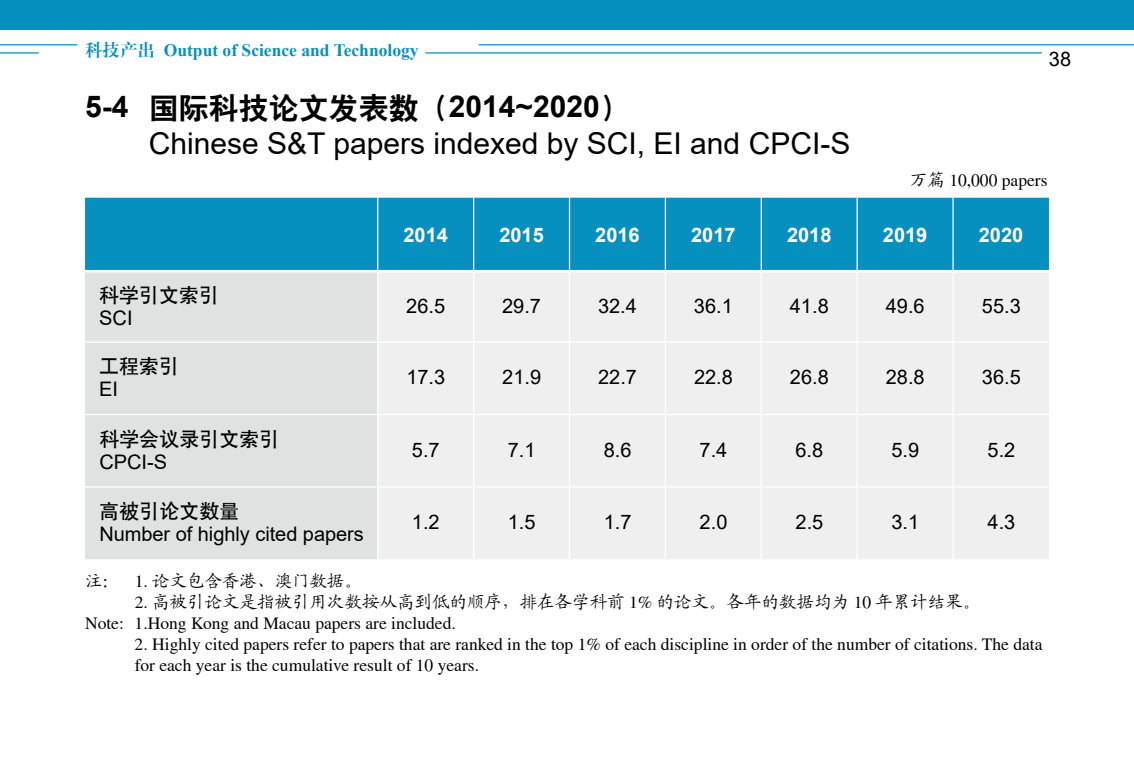
<style>
.page{position:relative;width:1134px;height:780px;background:#fff}
.page>*{position:absolute;margin:0;border:0;box-sizing:border-box;transform-origin:0 0}
.t1{font:30px/37.8px "Arial";color:#000}
.t2{font:20px "Arial";color:#000}
.t3{font:700 20px "Arial";color:#fff}
.t4{font:20px "H Yb 1 gj";color:#000}
.t5{font:17.5px/21px "Times";color:#000}
.t6{font:17.5px "Kai Ti GB2312";color:#000}
.t7{font:700 17.5px "Times New Roman";color:#0690c0}
.s1{font-family:"H Ya 4 gj";font-weight:400}
.s2{font-weight:700}
.s3{font-family:"H Yb 2 gj"}
.s4{font-family:"Kai Ti GB2312"}
.s5{font-family:"Times"}
</style>
<div class="page">
<hr style="left:0;top:52px;width:39px;height:2px;background:#0690c0">
<hr style="left:0;top:44px;width:77px;height:1px;background:#0690c0">
<hr style="left:425px;top:52px;width:617px;height:2px;background:#0690c0">
<hr style="left:479px;top:44px;width:655px;height:1px;background:#0690c0">
<div style="left:0;top:0;width:1134px;height:30px;background:#0690c0"></div>
<div style="left:85px;top:198px;width:964px;height:72px;background:#0690c0"></div>
<div style="left:85px;top:272px;width:292px;height:69px;background:#e0e1e1"></div>
<div style="left:379px;top:273px;width:670px;height:68px;background:#efefef"></div>
<div style="left:85px;top:343px;width:292px;height:216px;background:#e0e1e1"></div>
<div style="left:379px;top:343px;width:670px;height:216px;background:#efefef"></div>
<hr style="left:377px;top:198px;width:1px;height:72px;background:#fff">
<hr style="left:473px;top:198px;width:1px;height:72px;background:#fff">
<hr style="left:569px;top:198px;width:1px;height:72px;background:#fff">
<hr style="left:665px;top:198px;width:1px;height:72px;background:#fff">
<hr style="left:761px;top:198px;width:1px;height:72px;background:#fff">
<hr style="left:856px;top:198px;width:2px;height:72px;background:#fff">
<hr style="left:952px;top:198px;width:2px;height:72px;background:#fff">
<hr style="left:473px;top:272px;width:1px;height:69px;background:#fff">
<hr style="left:569px;top:272px;width:1px;height:69px;background:#fff">
<hr style="left:665px;top:272px;width:1px;height:69px;background:#fff">
<hr style="left:761px;top:272px;width:1px;height:69px;background:#fff">
<hr style="left:856px;top:272px;width:2px;height:69px;background:#fff">
<hr style="left:952px;top:272px;width:2px;height:69px;background:#fff">
<hr style="left:473px;top:343px;width:1px;height:71px;background:#fff">
<hr style="left:569px;top:343px;width:1px;height:71px;background:#fff">
<hr style="left:665px;top:343px;width:1px;height:71px;background:#fff">
<hr style="left:761px;top:343px;width:1px;height:71px;background:#fff">
<hr style="left:856px;top:343px;width:2px;height:71px;background:#fff">
<hr style="left:952px;top:343px;width:2px;height:71px;background:#fff">
<hr style="left:85px;top:414px;width:293px;height:1px;background:#fff">
<hr style="left:378px;top:414px;width:96px;height:1px;background:#fff">
<hr style="left:474px;top:414px;width:95px;height:1px;background:#fff">
<hr style="left:473px;top:415px;width:1px;height:71px;background:#fff">
<hr style="left:569px;top:414px;width:96px;height:1px;background:#fff">
<hr style="left:569px;top:415px;width:1px;height:71px;background:#fff">
<hr style="left:665px;top:414px;width:96px;height:1px;background:#fff">
<hr style="left:665px;top:415px;width:1px;height:71px;background:#fff">
<hr style="left:761px;top:414px;width:96px;height:1px;background:#fff">
<hr style="left:761px;top:415px;width:1px;height:71px;background:#fff">
<hr style="left:857px;top:414px;width:96px;height:1px;background:#fff">
<hr style="left:856px;top:415px;width:2px;height:71px;background:#fff">
<hr style="left:953px;top:414px;width:96px;height:1px;background:#fff">
<hr style="left:952px;top:415px;width:2px;height:71px;background:#fff">
<hr style="left:473px;top:487px;width:1px;height:72px;background:#fff">
<hr style="left:569px;top:487px;width:1px;height:72px;background:#fff">
<hr style="left:665px;top:487px;width:1px;height:72px;background:#fff">
<hr style="left:761px;top:487px;width:1px;height:72px;background:#fff">
<hr style="left:856px;top:487px;width:2px;height:72px;background:#fff">
<hr style="left:952px;top:487px;width:2px;height:72px;background:#fff">
<hr style="left:85px;top:486px;width:293px;height:1px;background:#fff">
<hr style="left:378px;top:486px;width:96px;height:1px;background:#fff">
<hr style="left:474px;top:486px;width:95px;height:1px;background:#fff">
<hr style="left:569px;top:486px;width:96px;height:1px;background:#fff">
<hr style="left:665px;top:486px;width:96px;height:1px;background:#fff">
<hr style="left:761px;top:486px;width:96px;height:1px;background:#fff">
<hr style="left:857px;top:486px;width:96px;height:1px;background:#fff">
<hr style="left:953px;top:486px;width:96px;height:1px;background:#fff">
<p class="t7" style="left:85px;top:37px;width:335px"><span class="s1">科技产出</span> Output of Science and Technology</p>
<p class="t2" style="left:1049px;top:45px;width:24px">38</p>
<h1 class="t1" style="left:149px;top:87px;width:703px;text-indent:-64px"><span class="s2">5-4</span> <span class="s3">国际科技论文发表数（</span><span class="s2">2014~2020</span><span class="s3">）<br></span>Chinese S&amp;T papers indexed by SCI, EI and CPCI-S</h1>
<p class="t5" style="left:910px;top:170px;width:139px"><span class="s4">万篇</span> 10,000 papers</p>
<p class="t4" style="left:99px;top:284px;width:121px">科学引文索引</p>
<p class="t2" style="left:99px;top:304px;width:35px">SCI</p>
<p class="t4" style="left:99px;top:356px;width:81px">工程索引</p>
<p class="t2" style="left:99px;top:375px;width:20px">EI</p>
<p class="t4" style="left:99px;top:428px;width:181px">科学会议录引文索引</p>
<p class="t2" style="left:99px;top:448px;width:69px">CPCI-S</p>
<p class="t4" style="left:99px;top:501px;width:141px">高被引论文数量</p>
<p class="t2" style="left:99px;top:520px;width:266px">Number of highly cited papers</p>
<p class="t3" style="left:403px;top:220px;width:46px">2014</p>
<p class="t3" style="left:499px;top:220px;width:46px">2015</p>
<p class="t3" style="left:595px;top:220px;width:46px">2016</p>
<p class="t3" style="left:691px;top:220px;width:46px">2017</p>
<p class="t3" style="left:787px;top:220px;width:46px">2018</p>
<p class="t3" style="left:883px;top:220px;width:46px">2019</p>
<p class="t3" style="left:979px;top:220px;width:46px">2020</p>
<p class="t2" style="left:406px;top:292px;width:40px">26.5</p>
<p class="t2" style="left:502px;top:292px;width:40px">29.7</p>
<p class="t2" style="left:598px;top:292px;width:40px">32.4</p>
<p class="t2" style="left:694px;top:292px;width:40px">36.1</p>
<p class="t2" style="left:790px;top:292px;width:40px">41.8</p>
<p class="t2" style="left:886px;top:292px;width:40px">49.6</p>
<p class="t2" style="left:982px;top:292px;width:40px">55.3</p>
<p class="t2" style="left:406px;top:363px;width:40px">17.3</p>
<p class="t2" style="left:502px;top:363px;width:40px">21.9</p>
<p class="t2" style="left:598px;top:363px;width:40px">22.7</p>
<p class="t2" style="left:694px;top:363px;width:40px">22.8</p>
<p class="t2" style="left:790px;top:363px;width:40px">26.8</p>
<p class="t2" style="left:886px;top:363px;width:40px">28.8</p>
<p class="t2" style="left:982px;top:363px;width:40px">36.5</p>
<p class="t2" style="left:412px;top:436px;width:29px">5.7</p>
<p class="t2" style="left:508px;top:436px;width:29px">7.1</p>
<p class="t2" style="left:604px;top:436px;width:29px">8.6</p>
<p class="t2" style="left:700px;top:436px;width:29px">7.4</p>
<p class="t2" style="left:795px;top:436px;width:29px">6.8</p>
<p class="t2" style="left:891px;top:436px;width:29px">5.9</p>
<p class="t2" style="left:987px;top:436px;width:29px">5.2</p>
<p class="t2" style="left:412px;top:508px;width:29px">1.2</p>
<p class="t2" style="left:508px;top:508px;width:29px">1.5</p>
<p class="t2" style="left:604px;top:508px;width:29px">1.7</p>
<p class="t2" style="left:700px;top:508px;width:29px">2.0</p>
<p class="t2" style="left:795px;top:508px;width:29px">2.5</p>
<p class="t2" style="left:891px;top:508px;width:29px">3.1</p>
<p class="t2" style="left:988px;top:508px;width:29px">4.3</p>
<p class="t6" style="left:85px;top:572px;width:279px">注： <span class="s5">1.</span> 论文包含香港、澳门数据。</p>
<p class="t6" style="left:135px;top:593px;width:847px"><span class="s5">2.</span> 高被引论文是指被引用次数按从高到低的顺序，排在各学科前 <span class="s5">1%</span> 的论文。各年的数据均为 <span class="s5">10</span> 年累计结果。</p>
<p class="t5" style="left:85px;top:612px;width:372px">Note: 1.Hong Kong and Macau papers are included.</p>
<p class="t5" style="left:135px;top:633px;width:909px">2. Highly cited papers refer to papers that are ranked in the top 1% of each discipline in order of the number of citations. The data for each year is the cumulative result of 10 years.</p>
</div>
